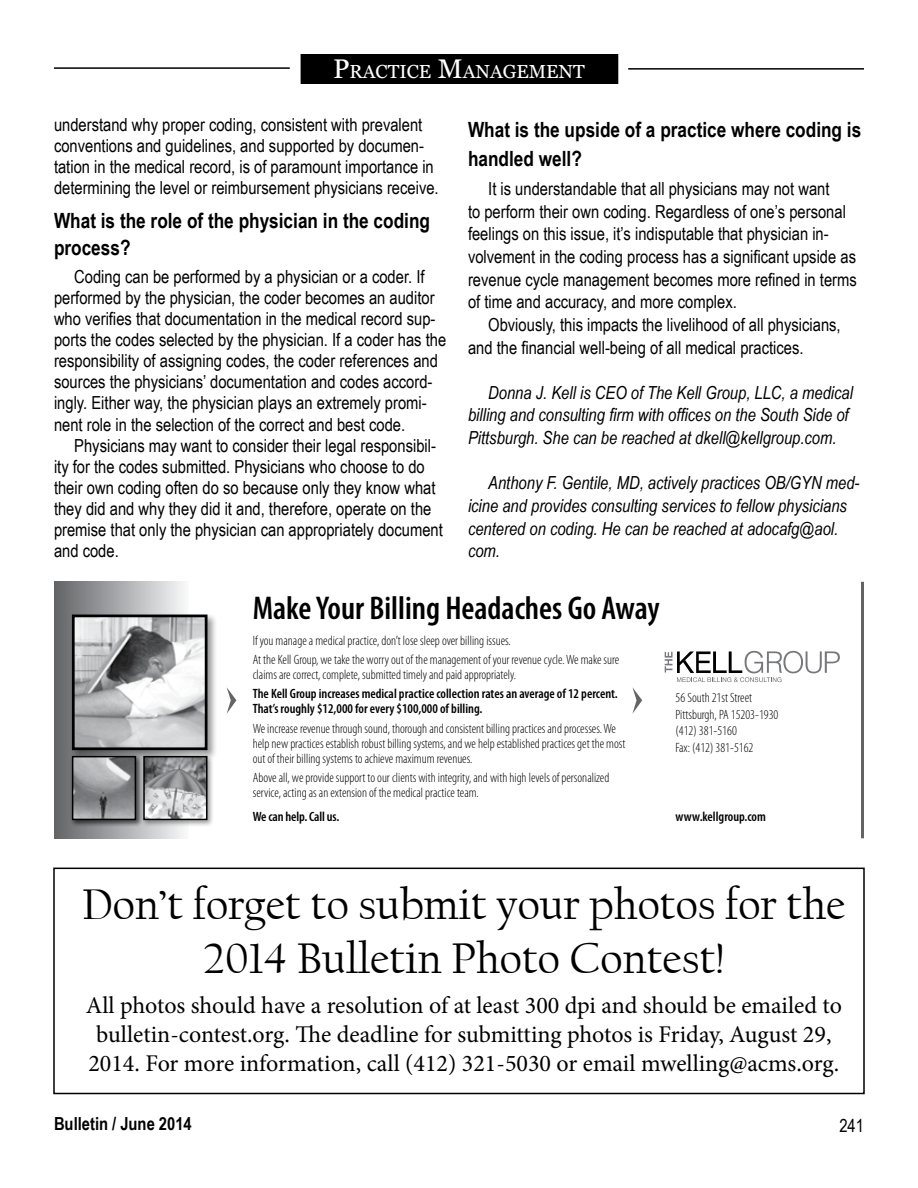
<style>
.page{position:relative;width:918px;height:1188px;background:#fff}
.page>*{position:absolute;margin:0;border:0;box-sizing:border-box;transform-origin:0 0}
.t1{font:45px/54px "Californian FB";color:#000;text-align:center}
.t2{font:600 condensed 33px "Myriad Pro";color:#000}
.t3{font:24px/28.8px "Minion Pro";letter-spacing:-.005em;color:#000;text-align:center}
.t4{font:700 21px/27.2px "Arial Narrow";color:#000}
.t5{font:18.9px "Georgia Ref";color:#fff}
.t6{font:18px/21.1px "Arial Narrow";color:#000}
.t7{font:italic 18px/22.6px "Arial Narrow";color:#000}
.t8{font:700 18px "Arial Narrow";color:#000}
.t9{font:300 condensed 13.5px/15px "Myriad Pro";color:#000}
.t10{font:600 condensed 13.5px/15px "Myriad Pro";color:#000}
.s1{font-size:27px}
</style>
<div class="page">
<hr style="left:54px;top:67px;width:236px;height:2px;background:#000">
<div style="left:301px;top:54px;width:317px;height:30px;background:#000"></div>
<hr style="left:628px;top:68px;width:236px;height:2px;background:#000">
<div style="left:54px;top:582px;width:135px;height:256px;background:linear-gradient(to right,#606265,#f8f9fa)"></div>
<hr style="left:861px;top:582px;width:3px;height:256px;background:#636466">
<div style="left:70px;top:613px;width:148px;height:148px;background:#000;opacity:.4"></div>
<img style="left:76px;top:619px;width:127px;height:127px">
<div style="left:72px;top:615px;width:135px;height:135px;border:3px solid #000"></div>
<svg style="left:632px;top:687px;width:10px;height:27px"></svg>
<svg style="left:227px;top:688px;width:9px;height:25px"></svg>
<div style="left:69px;top:753px;width:74px;height:74px;background:#000;opacity:.4"></div>
<div style="left:72px;top:756px;width:64px;height:64px;border:1px solid #000"></div>
<div style="left:141px;top:753px;width:73px;height:74px;background:#000;opacity:.4"></div>
<img style="left:145px;top:758px;width:61px;height:60px">
<div style="left:143px;top:756px;width:65px;height:64px;border:1px solid #000"></div>
<svg style="left:665px;top:651px;width:175px;height:31px"></svg>
<div style="left:53px;top:868px;width:812px;height:226px;border:2px solid #000"></div>
<p class="t5" style="left:333px;top:59px;width:253px"><span class="s1">P</span>RACTICE <span class="s1">M</span>ANAGEMENT</p>
<p class="t6" style="left:54px;top:113px;width:386px">understand why proper coding, consistent with prevalent conventions and guidelines, and supported by documen&shy;tation in the medical record, is of paramount importance in determining the level or reimbursement physicians receive.</p>
<p class="t4" style="left:54px;top:206px;width:378px">What is the role of the physician in the coding process?</p>
<p class="t6" style="left:54px;top:265px;width:394px;text-indent:20px">Coding can be performed by a physician or a coder. If performed by the physician, the coder becomes an auditor who verifies that documentation in the medical record sup&shy;ports the codes selected by the physician. If a coder has the responsibility of assigning codes, the coder references and sources the physicians’ documentation and codes accord&shy;ingly. Either way, the physician plays an extremely promi&shy;nent role in the selection of the correct and best code.</p>
<p class="t6" style="left:54px;top:434px;width:390px;text-indent:20px">Physicians may want to consider their legal responsibil&shy;ity for the codes submitted. Physicians who choose to do their own coding often do so because only they know what they did and why they did it and, therefore, operate on the premise that only the physician can appropriately document and code.</p>
<p class="t4" style="left:468px;top:114px;width:395px;line-height:28.7px">What is the upside of a practice where coding is handled well?</p>
<p class="t6" style="left:468px;top:177px;width:390px;line-height:22.6px;text-indent:20px">It is understandable that all physicians may not want<br>to perform their own coding. Regardless of one’s personal feelings on this issue, it’s indisputable that physician in&shy;volvement in the coding process has a significant upside as revenue cycle management becomes more refined in terms of time and accuracy, and more complex.</p>
<p class="t6" style="left:468px;top:313px;width:374px;line-height:22.6px;text-indent:20px">Obviously, this impacts the livelihood of all physicians, and the financial well-being of all medical practices.</p>
<p class="t7" style="left:468px;top:381px;width:387px;text-indent:20px">Donna J. Kell is CEO of The Kell Group, LLC, a medical billing and consulting firm with offices on the South Side of<br>Pittsburgh. She can be reached at dkell@kellgroup.com.</p>
<p class="t7" style="left:468px;top:471px;width:393px;text-indent:20px">Anthony F. Gentile, MD, actively practices OB/GYN med&shy;icine and provides consulting services to fellow physicians centered on coding. He can be reached at adocafg@aol. com.</p>
<h2 class="t2" style="left:253px;top:590px;width:409px">Make Your Billing Headaches Go Away</h2>
<p class="t9" style="left:253px;top:631px;width:368px;line-height:19.4px">If you manage a medical practice, don’t lose sleep over billing issues.<br>At the Kell Group, we take the worry out of the management of your revenue cycle. We make sure</p>
<p class="t9" style="left:253px;top:667px;width:265px">claims are correct, complete, submitted timely and paid appropriately.</p>
<p class="t10" style="left:253px;top:687px;width:367px">The Kell Group increases medical practice collection rates an average of 12 percent.<br>That’s roughly $12,000 for every $100,000 of billing.</p>
<p class="t9" style="left:253px;top:721px;width:374px">We increase revenue through sound, thorough and consistent billing practices and processes. We help new practices establish robust billing systems, and we help established practices get the most out of their billing systems to achieve maximum revenues.</p>
<p class="t9" style="left:253px;top:770px;width:358px">Above all, we provide support to our clients with integrity, and with high levels of personalized service, acting as an extension of the medical practice team.</p>
<p class="t10" style="left:253px;top:809px;width:88px">We can help. Call us.</p>
<p class="t9" style="left:676px;top:689px;width:104px;line-height:16.5px">56 South 21st Street<br>Pittsburgh, PA 15203-1930 (412) 381-5160<br>Fax: (412) 381-5162</p>
<p class="t10" style="left:676px;top:809px;width:92px">www.kellgroup.com</p>
<h1 class="t1" style="left:82px;top:878px;width:765px">Don’t forget to submit your photos for the<br>2014 Bulletin Photo Contest!</h1>
<p class="t3" style="left:86px;top:991px;width:758px">All photos should have a resolution of at least 300 dpi and should be emailed to bulletin-contest.org. The deadline for submitting photos is Friday, August 29,<br>2014. For more information, call (412) 321-5030 or email mwelling@acms.org.</p>
<p class="t8" style="left:54px;top:1110px;width:139px">Bulletin / June 2014</p>
<p class="t6" style="left:839px;top:1115px;width:26px">241</p>
</div>
